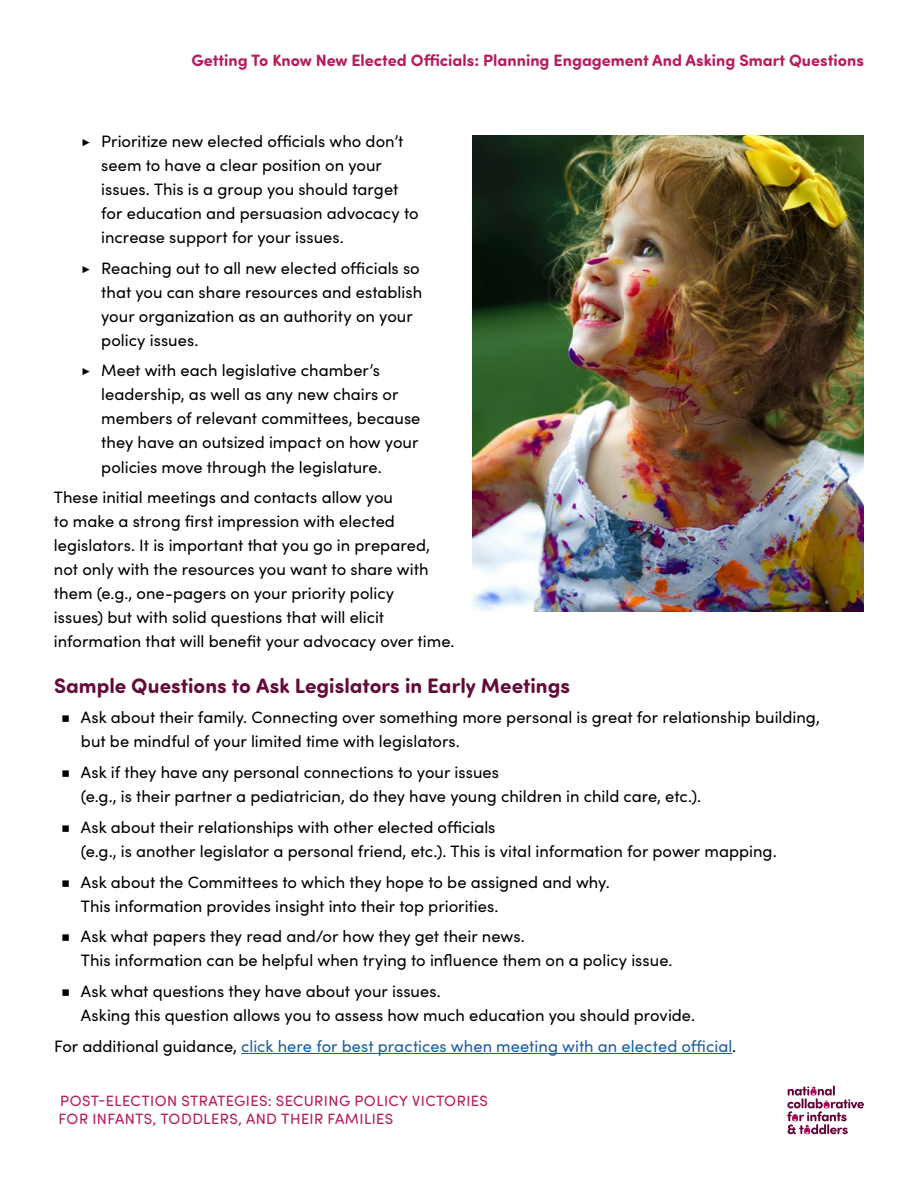
<style>
.page{position:relative;width:918px;height:1188px;background:#fff}
.page>*{position:absolute;margin:0;border:0;box-sizing:border-box;transform-origin:0 0}
.t1{font:700 21px "Sofia Pro Soft";color:#640b39}
.t2{font:16.5px/24px "Sofia Pro";color:#000}
.t3{font:16.5px "Sofia Pro";color:#215e9e}
.t4{font:700 16.5px "Sofia Pro Soft";color:#b41e5f}
.t5{font:15px/18px "Sofia Pro Soft";letter-spacing:.03em;color:#b41e5f}
.s1{font-family:"Montserrat"}
.s2{color:#000}
</style>
<div class="page">
<svg style="left:787px;top:1085px;width:77px;height:49px"></svg>
<hr style="left:241px;top:1053px;width:491px;height:1px;background:#215e9e">
<img style="left:472px;top:135px;width:392px;height:476px">
<p class="t4" style="left:191px;top:49px;width:674px">Getting To Know New Elected Officials: Planning Engagement And Asking Smart Questions</p>
<p class="t2" style="left:101px;top:128px;width:319px;text-indent:-20px"><span class="s1">▶</span> Prioritize new elected officials who don’t seem to have a clear position on your issues. This is a group you should target for education and persuasion advocacy to increase support for your issues.</p>
<p class="t2" style="left:101px;top:255px;width:323px;text-indent:-20px"><span class="s1">▶</span> Reaching out to all new elected officials so that you can share resources and establish your organization as an authority on your policy issues.</p>
<p class="t2" style="left:101px;top:358px;width:321px;text-indent:-20px"><span class="s1">▶</span> Meet with each legislative chamber’s leadership, as well as any new chairs or members of relevant committees, because they have an outsized impact on how your policies move through the legislature.</p>
<p class="t2" style="left:54px;top:485px;width:402px">These initial meetings and contacts allow you<br>to make a strong first impression with elected legislators. It is important that you go in prepared, not only with the resources you want to share with them (e.g., one-pagers on your priority policy<br>issues) but with solid questions that will elicit information that will benefit your advocacy over time.</p>
<p class="t1" style="left:54px;top:670px;width:518px">Sample Questions to Ask Legislators in Early Meetings</p>
<p class="t2" style="left:81px;top:705px;width:740px;text-indent:-20px"><span class="s1">■</span> Ask about their family. Connecting over something more personal is great for relationship building, but be mindful of your limited time with legislators.</p>
<p class="t2" style="left:81px;top:759px;width:622px;text-indent:-20px"><span class="s1">■</span> Ask if they have any personal connections to your issues<br>(e.g., is their partner a pediatrician, do they have young children in child care, etc.).</p>
<p class="t2" style="left:81px;top:814px;width:697px;text-indent:-20px"><span class="s1">■</span> Ask about their relationships with other elected officials<br>(e.g., is another legislator a personal friend, etc.). This is vital information for power mapping.</p>
<p class="t2" style="left:81px;top:869px;width:530px;text-indent:-20px"><span class="s1">■</span> Ask about the Committees to which they hope to be assigned and why.<br>This information provides insight into their top priorities.</p>
<p class="t2" style="left:81px;top:924px;width:593px;text-indent:-20px"><span class="s1">■</span> Ask what papers they read and/or how they get their news.<br>This information can be helpful when trying to influence them on a policy issue.</p>
<p class="t2" style="left:81px;top:978px;width:616px;text-indent:-20px"><span class="s1">■</span> Ask what questions they have about your issues.<br>Asking this question allows you to assess how much education you should provide.</p>
<p class="t3" style="left:54px;top:1034px;width:684px"><span class="s2">For additional guidance,</span> click here for best practices when meeting with an elected official<span class="s2">.</span></p>
<p class="t5" style="left:59px;top:1092px;width:431px">POST-ELECTION STRATEGIES: SECURING POLICY VICTORIES<br>FOR INFANTS, TODDLERS, AND THEIR FAMILIES</p>
</div>
